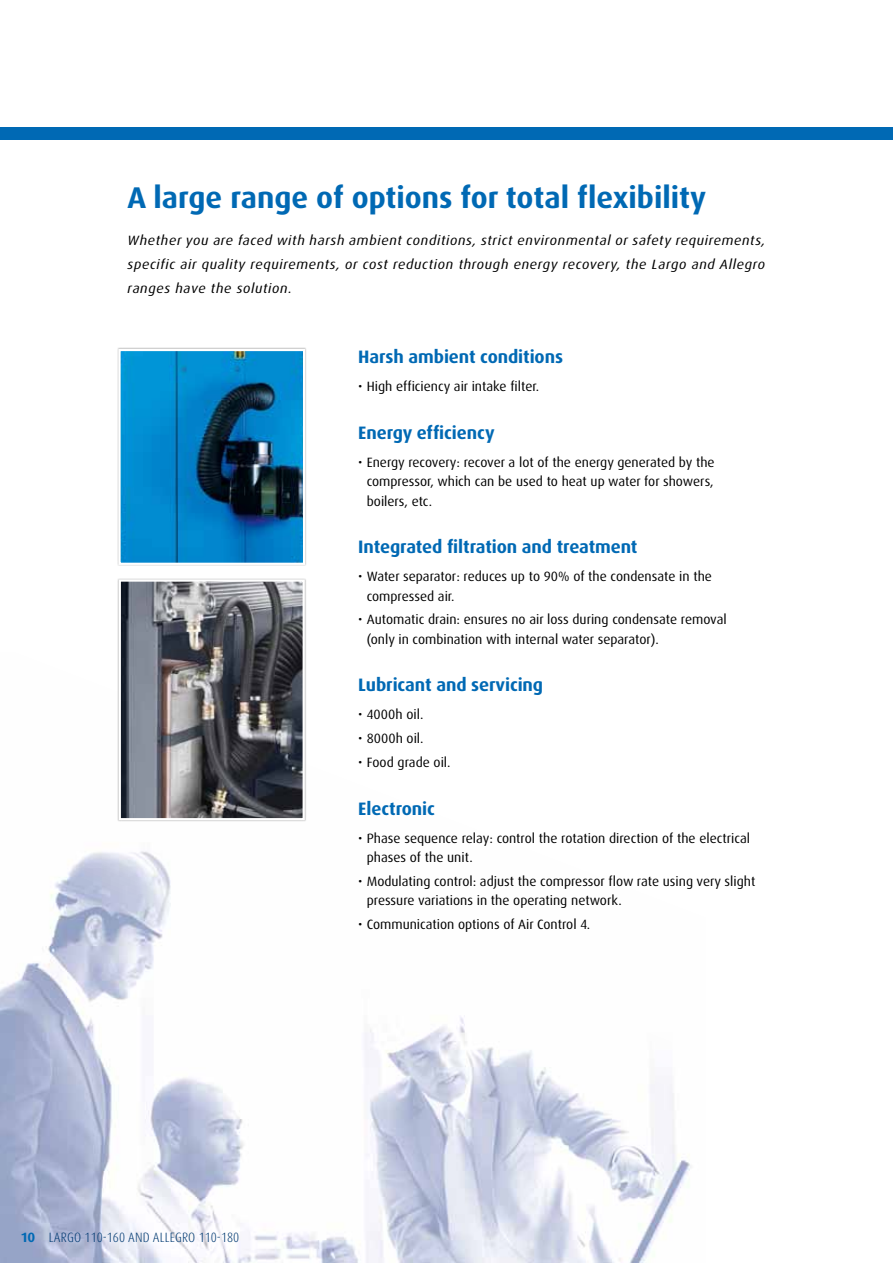
<style>
.page{position:relative;width:893px;height:1263px;background:#fff}
.page>*{position:absolute;margin:0;border:0;box-sizing:border-box;transform-origin:0 0}
.t1{font:700 30px "Dax Pro";color:#0069b4}
.t2{font:700 18px "Dax Pro";letter-spacing:-.005em;color:#0069b4}
.t3{font:13.5px/19.5px "Dax Pro";color:#000}
.t4{font:italic 13.5px/24px "Dax Pro";letter-spacing:.04em;color:#000;text-align:justify;scale:1.05 1}
.t5{font:300 condensed 13.5px "Dax Pro";letter-spacing:.005em;color:#003971}
.s1{font-weight:700;font-stretch:normal;color:#0069b4}
</style>
<div class="page">
<img style="left:0;top:821px;width:691px;height:442px">
<div style="left:0;top:128px;width:893px;height:12px;background:#0069b4"></div>
<div style="left:117px;top:347px;width:189px;height:219px;background:#d1d1d1"></div>
<img style="left:121px;top:352px;width:181px;height:210px">
<div style="left:118px;top:349px;width:187px;height:216px;border:2px solid #fff"></div>
<div style="left:117px;top:578px;width:189px;height:243px;background:#dbdbdb"></div>
<img style="left:122px;top:582px;width:180px;height:235px">
<div style="left:119px;top:579px;width:186px;height:241px;border:2px solid #fff"></div>
<h1 class="t1" style="left:128px;top:178px;width:580px">A large range of options for total flexibility</h1>
<p class="t4" style="left:128px;top:228px;width:609px">Whether you are faced with harsh ambient conditions, strict environmental or safety requirements, specific air quality requirements, or cost reduction through energy recovery, the Largo and Allegro ranges have the solution.</p>
<p class="t5" style="left:21px;top:1228px;width:219px"><span class="s1">10</span> LARGO 110-160 AND ALLEGRO 110-180</p>
<h2 class="t2" style="left:358px;top:345px;width:206px">Harsh ambient conditions</h2>
<p class="t3" style="left:358px;top:377px;width:182px">• High efficiency air intake filter.</p>
<h2 class="t2" style="left:358px;top:421px;width:138px">Energy efficiency</h2>
<p class="t3" style="left:367px;top:452px;width:349px;text-align:justify;text-indent:-9px">• Energy recovery: recover a lot of the energy generated by the compressor, which can be used to heat up water for showers, boilers, etc.</p>
<h2 class="t2" style="left:358px;top:535px;width:281px">Integrated filtration and treatment</h2>
<p class="t3" style="left:367px;top:567px;width:347px;text-indent:-9px">• Water separator: reduces up to 90% of the condensate in the compressed air.</p>
<p class="t3" style="left:367px;top:610px;width:361px;text-indent:-9px">• Automatic drain: ensures no air loss during condensate removal (only in combination with internal water separator).</p>
<h2 class="t2" style="left:358px;top:673px;width:186px">Lubricant and servicing</h2>
<p class="t3" style="left:358px;top:705px;width:67px">• 4000h oil.</p>
<p class="t3" style="left:358px;top:729px;width:67px">• 8000h oil.</p>
<p class="t3" style="left:358px;top:753px;width:94px">• Food grade oil.</p>
<h2 class="t2" style="left:358px;top:797px;width:78px">Electronic</h2>
<p class="t3" style="left:367px;top:828px;width:385px;text-indent:-9px">• Phase sequence relay: control the rotation direction of the electrical phases of the unit.</p>
<p class="t3" style="left:367px;top:871px;width:390px;text-indent:-9px">• Modulating control: adjust the compressor flow rate using very slight pressure variations in the operating network.</p>
<p class="t3" style="left:358px;top:915px;width:234px">• Communication options of Air Control 4.</p>
</div>
